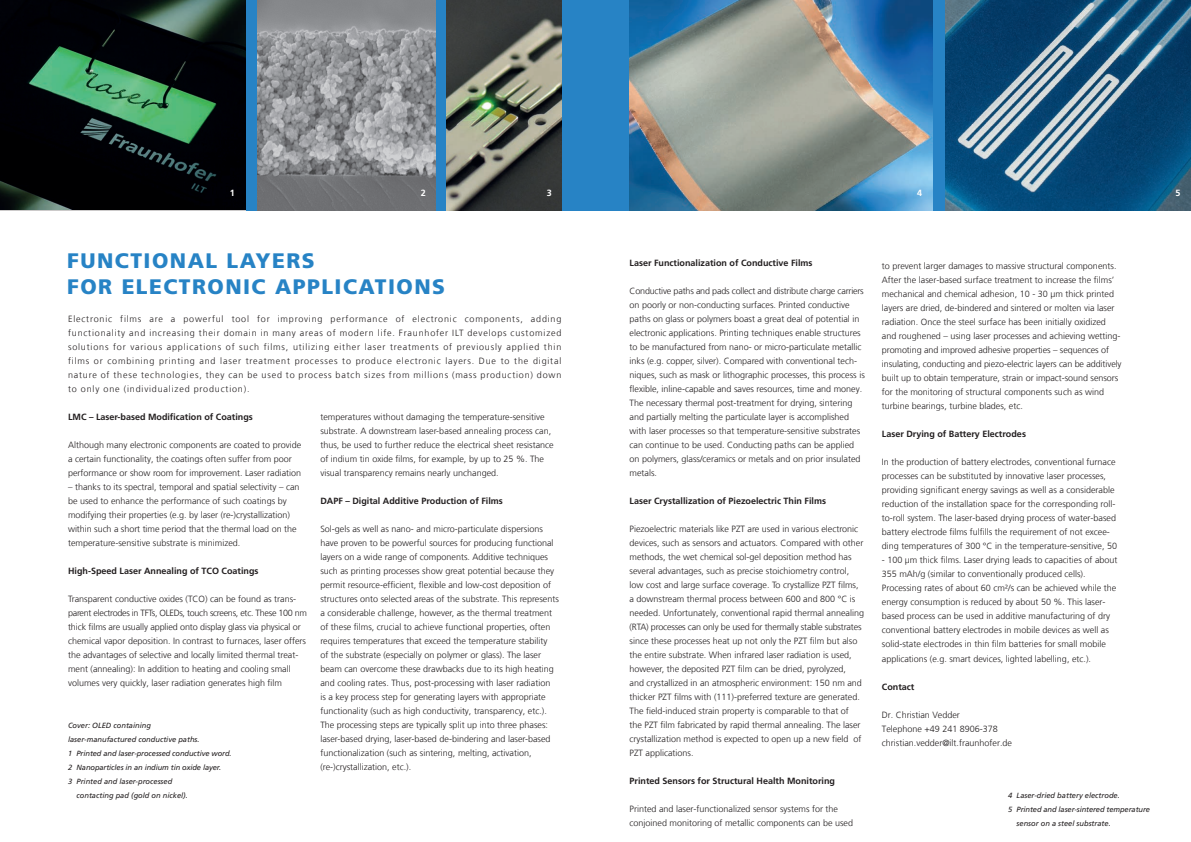
<style>
.page{position:relative;width:1191px;height:842px;background:#fff}
.page>*{position:absolute;margin:0;border:0;box-sizing:border-box;transform-origin:0 0}
.t1{font:900 21px/26px "Frutiger LT Com";letter-spacing:.07em;color:#2783c5}
.t2{font:300 9px/14px "Frutiger LT Com";color:#231f20}
.t3{font:700 9px "Frutiger LT Com";color:#231f20}
.t4{font:700 9px "Frutiger LT Com";color:#fff}
.t5{font:italic 7.5px "Frutiger LT Com";color:#231f20}
</style>
<div class="page">
<div style="left:68px;top:0;width:1123px;height:210px;background:#2783c5"></div>
<img style="left:446px;top:0;width:115px;height:210px">
<img style="left:945px;top:0;width:246px;height:210px">
<img style="left:0;top:0;width:245px;height:210px">
<img style="left:629px;top:0;width:304px;height:210px">
<img style="left:258px;top:0;width:177px;height:210px">
<p class="t4" style="left:421px;top:188px;width:7px">2</p>
<p class="t4" style="left:917px;top:188px;width:7px">4</p>
<p class="t4" style="left:230px;top:188px;width:7px">1</p>
<p class="t4" style="left:547px;top:188px;width:7px">3</p>
<p class="t4" style="left:1175px;top:188px;width:7px">5</p>
<h1 class="t1" style="left:67px;top:247px;width:379px">FUNCTIONAL LAYERS<br>FOR ELECTRONIC APPLICATIONS</h1>
<p class="t2" style="left:68px;top:312px;width:495px;text-align:justify">Electronic films are a powerful tool for improving performance of electronic components, adding functionality and increasing their domain in many areas of modern life. Fraunhofer ILT develops customized solutions for various applications of such films, utilizing either laser treatments of previously applied thin films or combining printing and laser treatment processes to produce electronic layers. Due to the digital nature of these technologies, they can be used to process batch sizes from millions (mass production) down to only one (individualized production).</p>
<p class="t3" style="left:629px;top:258px;width:185px">Laser Functionalization of Conductive Films</p>
<p class="t2" style="left:629px;top:284px;width:237px">Conductive paths and pads collect and distribute charge carriers on poorly or non-conducting surfaces. Printed conductive paths on glass or polymers boast a great deal of potential in electronic applications. Printing techniques enable structures to be manufactured from nano- or micro-particulate metallic inks (e.g. copper, silver). Compared with conventional tech&shy;niques, such as mask or lithographic processes, this process is flexible, inline-capable and saves resources, time and money.<br>The necessary thermal post-treatment for drying, sintering and partially melting the particulate layer is accomplished with laser processes so that temperature-sensitive substrates can continue to be used. Conducting paths can be applied on polymers, glass/ceramics or metals and on prior insulated metals.</p>
<p class="t3" style="left:629px;top:496px;width:198px">Laser Crystallization of Piezoelectric Thin Films</p>
<p class="t2" style="left:629px;top:522px;width:236px">Piezoelectric materials like PZT are used in various electronic devices, such as sensors and actuators. Compared with other methods, the wet chemical sol-gel deposition method has several advantages, such as precise stoichiometry control, low cost and large surface coverage. To crystallize PZT films, a downstream thermal process between 600 and 800 °C is needed. Unfortunately, conventional rapid thermal annealing (RTA) processes can only be used for thermally stable substrates since these processes heat up not only the PZT film but also the entire substrate. When infrared laser radiation is used, however, the deposited PZT film can be dried, pyrolyzed,<br>and crystallized in an atmospheric environment: 150 nm and thicker PZT films with (111)-preferred texture are generated.<br>The field-induced strain property is comparable to that of<br>the PZT film fabricated by rapid thermal annealing. The laser crystallization method is expected to open up a new field of PZT applications.</p>
<p class="t3" style="left:629px;top:776px;width:207px">Printed Sensors for Structural Health Monitoring</p>
<p class="t2" style="left:629px;top:802px;width:225px">Printed and laser-functionalized sensor systems for the conjoined monitoring of metallic components can be used</p>
<p class="t2" style="left:882px;top:259px;width:241px">to prevent larger damages to massive structural components.<br>After the laser-based surface treatment to increase the films’ mechanical and chemical adhesion, 10 - 30 µm thick printed layers are dried, de-bindered and sintered or molten via laser radiation. Once the steel surface has been initially oxidized and roughened – using laser processes and achieving wetting&shy;promoting and improved adhesive properties – sequences of insulating, conducting and piezo-electric layers can be additively built up to obtain temperature, strain or impact-sound sensors for the monitoring of structural components such as wind turbine bearings, turbine blades, etc.</p>
<p class="t3" style="left:882px;top:429px;width:146px">Laser Drying of Battery Electrodes</p>
<p class="t2" style="left:882px;top:455px;width:237px">In the production of battery electrodes, conventional furnace processes can be substituted by innovative laser processes, providing significant energy savings as well as a considerable reduction of the installation space for the corresponding roll&shy;to-roll system. The laser-based drying process of water-based battery electrode films fulfills the requirement of not excee&shy;ding temperatures of 300 °C in the temperature-sensitive, 50</p>
<p class="t2" style="left:882px;top:553px;width:237px">- 100 µm thick films. Laser drying leads to capacities of about 355 mAh/g (similar to conventionally produced cells).<br>Processing rates of about 60 cm²/s can be achieved while the energy consumption is reduced by about 50 %. This laser&shy;based process can be used in additive manufacturing of dry conventional battery electrodes in mobile devices as well as solid-state electrodes in thin film batteries for small mobile applications (e.g. smart devices, lighted labelling, etc.).</p>
<p class="t3" style="left:882px;top:681px;width:34px">Contact</p>
<p class="t2" style="left:882px;top:707px;width:132px">Dr. Christian Vedder<br>Telephone +49 241 8906-378 christian.vedder@ilt.fraunhofer.de</p>
<p class="t3" style="left:68px;top:412px;width:186px">LMC – Laser-based Modification of Coatings</p>
<p class="t2" style="left:68px;top:438px;width:235px">Although many electronic components are coated to provide a certain functionality, the coatings often suffer from poor performance or show room for improvement. Laser radiation</p>
<p class="t2" style="left:68px;top:480px;width:233px">– thanks to its spectral, temporal and spatial selectivity – can be used to enhance the performance of such coatings by modifying their properties (e.g. by laser (re-)crystallization) within such a short time period that the thermal load on the temperature-sensitive substrate is minimized.</p>
<p class="t3" style="left:68px;top:566px;width:192px">High-Speed Laser Annealing of TCO Coatings</p>
<p class="t2" style="left:68px;top:592px;width:241px">Transparent conductive oxides (TCO) can be found as trans&shy;parent electrodes in TFTs, OLEDs, touch screens, etc. These 100 nm thick films are usually applied onto display glass via physical or chemical vapor deposition. In contrast to furnaces, laser offers the advantages of selective and locally limited thermal treat&shy;ment (annealing): In addition to heating and cooling small volumes very quickly, laser radiation generates high film</p>
<p class="t2" style="left:320px;top:410px;width:235px">temperatures without damaging the temperature-sensitive substrate. A downstream laser-based annealing process can, thus, be used to further reduce the electrical sheet resistance of indium tin oxide films, for example, by up to 25 %. The visual transparency remains nearly unchanged.</p>
<p class="t3" style="left:320px;top:496px;width:184px">DAPF – Digital Additive Production of Films</p>
<p class="t2" style="left:320px;top:522px;width:240px">Sol-gels as well as nano- and micro-particulate dispersions have proven to be powerful sources for producing functional layers on a wide range of components. Additive techniques such as printing processes show great potential because they permit resource-efficient, flexible and low-cost deposition of structures onto selected areas of the substrate. This represents a considerable challenge, however, as the thermal treatment of these films, crucial to achieve functional properties, often requires temperatures that exceed the temperature stability<br>of the substrate (especially on polymer or glass). The laser beam can overcome these drawbacks due to its high heating and cooling rates. Thus, post-processing with laser radiation<br>is a key process step for generating layers with appropriate functionality (such as high conductivity, transparency, etc.).<br>The processing steps are typically split up into three phases: laser-based drying, laser-based de-bindering and laser-based functionalization (such as sintering, melting, activation, (re-)crystallization, etc.).</p>
<p class="t5" style="left:68px;top:721px;width:84px">Cover: OLED containing</p>
<p class="t5" style="left:68px;top:735px;width:133px">laser-manufactured conductive paths.</p>
<p class="t5" style="left:68px;top:749px;width:165px">1 Printed and laser-processed conductive word.</p>
<p class="t5" style="left:68px;top:763px;width:155px">2 Nanoparticles in an indium tin oxide layer.</p>
<p class="t5" style="left:68px;top:777px;width:106px">3 Printed and laser-processed</p>
<p class="t5" style="left:77px;top:791px;width:113px">contacting pad (gold on nickel).</p>
<p class="t5" style="left:1008px;top:791px;width:113px">4 Laser-dried battery electrode.</p>
<p class="t5" style="left:1008px;top:805px;width:143px">5 Printed and laser-sintered temperature</p>
<p class="t5" style="left:1016px;top:819px;width:96px">sensor on a steel substrate.</p>
</div>
